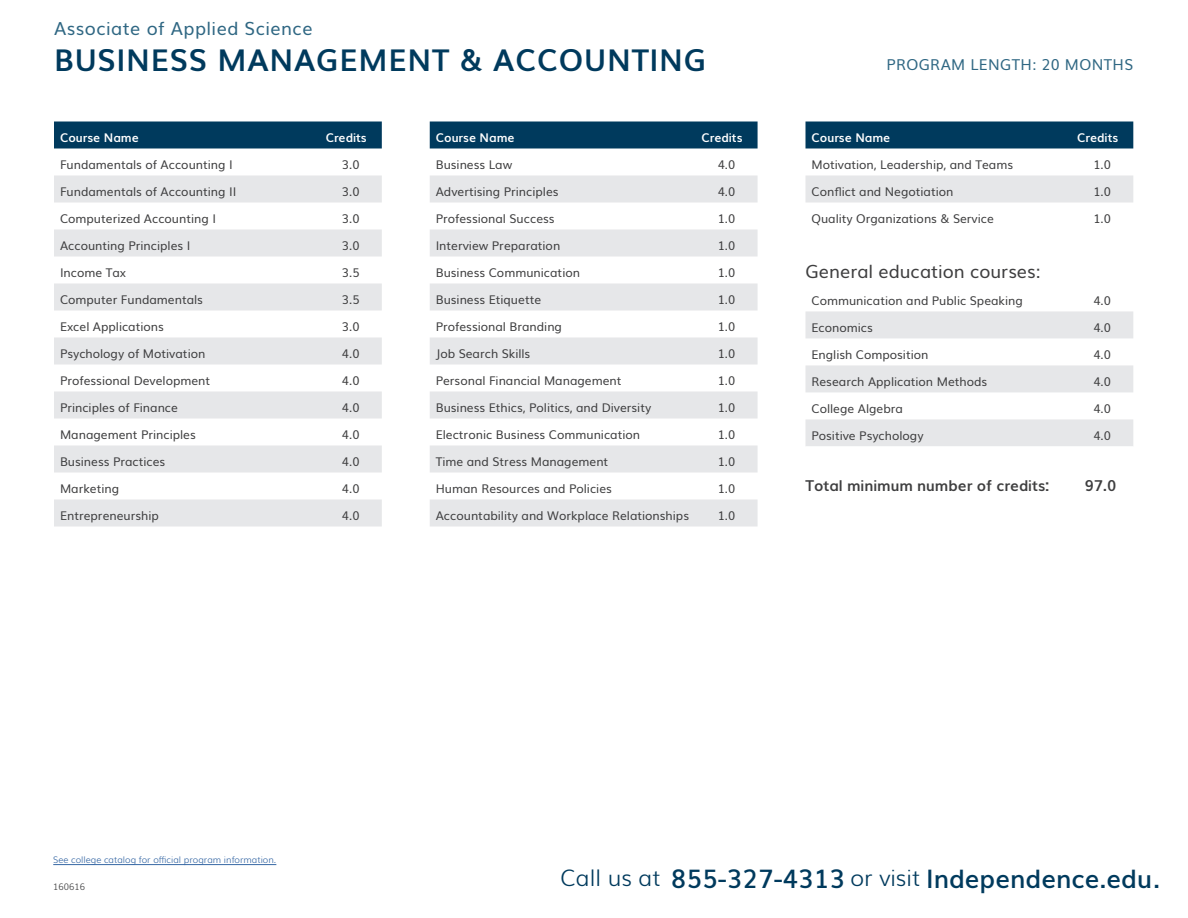
<style>
.page{position:relative;width:1188px;height:918px;background:#fff}
.page>*{position:absolute;margin:0;border:0;box-sizing:border-box;transform-origin:0 0}
.School_Of_Headline{font:700 30px "Muli";letter-spacing:.025em;color:#003a5d}
.t1{font:600 25.5px "Muli";color:#003a5d}
.School_Of_Headline-2{font:18px "Muli";letter-spacing:.025em;color:#2f6783}
.t2{font:18px "Muli";color:#3e3e3f}
.Normal_wrd_1{font:700 15px "Muli";color:#3e3e3f}
.School_Of_Headline-3{font:15px "Muli";letter-spacing:.025em;color:#2f6783}
.affilliations{font:700 15px "Muli";color:#3e3e3f}
.t3{font:12px "Muli";color:#3e3e3f}
.affilliations-2{font:700 12px "Muli";color:#fff}
.Program_Overview_Dis{font:300 9px "Muli";color:#3667a4}
.t4{font:300 9px "Muli";color:#3e3e3f}
.s1{font-weight:300;font-size:22.5px}
</style>
<div class="page">
<hr style="left:53px;top:864px;width:223px;height:1px;background:#3667a4">
<div style="left:54px;top:122px;width:328px;height:26px;background:#003a5d"></div>
<svg style="left:54px;top:176px;width:328px;height:350px;fill:#e6e7e9"></svg>
<div style="left:430px;top:122px;width:328px;height:26px;background:#003a5d"></div>
<svg style="left:430px;top:176px;width:328px;height:350px;fill:#e6e7e9"></svg>
<div style="left:806px;top:122px;width:327px;height:26px;background:#003a5d"></div>
<div style="left:806px;top:176px;width:327px;height:27px;background:#e6e7e9"></div>
<svg style="left:806px;top:311px;width:327px;height:135px;fill:#e6e7e9"></svg>
<p class="School_Of_Headline-2" style="left:54px;top:13px;width:260px">Associate of Applied Science</p>
<p class="School_Of_Headline" style="left:54px;top:36px;width:654px">BUSINESS MANAGEMENT &amp; ACCOUNTING</p>
<p class="affilliations-2" style="left:60px;top:128px;width:80px">Course Name</p>
<p class="affilliations-2" style="left:326px;top:128px;width:43px">Credits</p>
<p class="t3" style="left:60px;top:155px;width:174px">Fundamentals of Accounting I</p>
<p class="t3" style="left:342px;top:155px;width:19px">3.0</p>
<p class="t3" style="left:60px;top:182px;width:178px">Fundamentals of Accounting II</p>
<p class="t3" style="left:342px;top:182px;width:19px">3.0</p>
<p class="t3" style="left:60px;top:209px;width:157px">Computerized Accounting I</p>
<p class="t3" style="left:342px;top:209px;width:19px">3.0</p>
<p class="t3" style="left:60px;top:236px;width:132px">Accounting Principles I</p>
<p class="t3" style="left:342px;top:236px;width:19px">3.0</p>
<p class="t3" style="left:60px;top:263px;width:68px">Income Tax</p>
<p class="t3" style="left:342px;top:263px;width:19px">3.5</p>
<p class="t3" style="left:60px;top:290px;width:144px">Computer Fundamentals</p>
<p class="t3" style="left:342px;top:290px;width:19px">3.5</p>
<p class="t3" style="left:60px;top:317px;width:105px">Excel Applications</p>
<p class="t3" style="left:342px;top:317px;width:19px">3.0</p>
<p class="t3" style="left:60px;top:344px;width:147px">Psychology of Motivation</p>
<p class="t3" style="left:342px;top:344px;width:19px">4.0</p>
<p class="t3" style="left:60px;top:371px;width:152px">Professional Development</p>
<p class="t3" style="left:342px;top:371px;width:19px">4.0</p>
<p class="t3" style="left:60px;top:398px;width:120px">Principles of Finance</p>
<p class="t3" style="left:342px;top:398px;width:19px">4.0</p>
<p class="t3" style="left:60px;top:425px;width:137px">Management Principles</p>
<p class="t3" style="left:342px;top:425px;width:19px">4.0</p>
<p class="t3" style="left:60px;top:452px;width:107px">Business Practices</p>
<p class="t3" style="left:342px;top:452px;width:19px">4.0</p>
<p class="t3" style="left:60px;top:479px;width:61px">Marketing</p>
<p class="t3" style="left:342px;top:479px;width:19px">4.0</p>
<p class="t3" style="left:60px;top:506px;width:101px">Entrepreneurship</p>
<p class="t3" style="left:342px;top:506px;width:19px">4.0</p>
<p class="affilliations-2" style="left:436px;top:128px;width:80px">Course Name</p>
<p class="affilliations-2" style="left:701px;top:128px;width:43px">Credits</p>
<p class="t3" style="left:436px;top:155px;width:78px">Business Law</p>
<p class="t3" style="left:718px;top:155px;width:19px">4.0</p>
<p class="t3" style="left:436px;top:182px;width:124px">Advertising Principles</p>
<p class="t3" style="left:718px;top:182px;width:19px">4.0</p>
<p class="t3" style="left:436px;top:209px;width:120px">Professional Success</p>
<p class="t3" style="left:718px;top:209px;width:19px">1.0</p>
<p class="t3" style="left:436px;top:236px;width:126px">Interview Preparation</p>
<p class="t3" style="left:718px;top:236px;width:19px">1.0</p>
<p class="t3" style="left:436px;top:263px;width:146px">Business Communication</p>
<p class="t3" style="left:718px;top:263px;width:19px">1.0</p>
<p class="t3" style="left:436px;top:290px;width:107px">Business Etiquette</p>
<p class="t3" style="left:718px;top:290px;width:19px">1.0</p>
<p class="t3" style="left:436px;top:317px;width:128px">Professional Branding</p>
<p class="t3" style="left:718px;top:317px;width:19px">1.0</p>
<p class="t3" style="left:436px;top:344px;width:96px">Job Search Skills</p>
<p class="t3" style="left:718px;top:344px;width:19px">1.0</p>
<p class="t3" style="left:436px;top:371px;width:187px">Personal Financial Management</p>
<p class="t3" style="left:718px;top:371px;width:19px">1.0</p>
<p class="t3" style="left:436px;top:398px;width:217px">Business Ethics, Politics, and Diversity</p>
<p class="t3" style="left:718px;top:398px;width:19px">1.0</p>
<p class="t3" style="left:436px;top:425px;width:206px">Electronic Business Communication</p>
<p class="t3" style="left:718px;top:425px;width:19px">1.0</p>
<p class="t3" style="left:436px;top:452px;width:174px">Time and Stress Management</p>
<p class="t3" style="left:718px;top:452px;width:19px">1.0</p>
<p class="t3" style="left:436px;top:479px;width:178px">Human Resources and Policies</p>
<p class="t3" style="left:718px;top:479px;width:19px">1.0</p>
<p class="t3" style="left:436px;top:506px;width:255px">Accountability and Workplace Relationships</p>
<p class="t3" style="left:718px;top:506px;width:19px">1.0</p>
<p class="School_Of_Headline-3" style="left:887px;top:52px;width:248px">PROGRAM LENGTH: 20 MONTHS</p>
<p class="affilliations-2" style="left:812px;top:128px;width:80px">Course Name</p>
<p class="affilliations-2" style="left:1077px;top:128px;width:43px">Credits</p>
<p class="t3" style="left:812px;top:155px;width:203px">Motivation, Leadership, and Teams</p>
<p class="t3" style="left:1093px;top:155px;width:19px">1.0</p>
<p class="t3" style="left:812px;top:182px;width:143px">Conflict and Negotiation</p>
<p class="t3" style="left:1093px;top:182px;width:19px">1.0</p>
<p class="t3" style="left:812px;top:209px;width:184px">Quality Organizations &amp; Service</p>
<p class="t3" style="left:1093px;top:209px;width:19px">1.0</p>
<p class="t2" style="left:806px;top:256px;width:237px">General education courses:</p>
<p class="t3" style="left:812px;top:291px;width:213px">Communication and Public Speaking</p>
<p class="t3" style="left:1093px;top:291px;width:19px">4.0</p>
<p class="t3" style="left:812px;top:318px;width:63px">Economics</p>
<p class="t3" style="left:1093px;top:318px;width:19px">4.0</p>
<p class="t3" style="left:812px;top:345px;width:118px">English Composition</p>
<p class="t3" style="left:1093px;top:345px;width:19px">4.0</p>
<p class="t3" style="left:812px;top:372px;width:177px">Research Application Methods</p>
<p class="t3" style="left:1093px;top:372px;width:19px">4.0</p>
<p class="t3" style="left:812px;top:399px;width:93px">College Algebra</p>
<p class="t3" style="left:1093px;top:399px;width:19px">4.0</p>
<p class="t3" style="left:812px;top:426px;width:114px">Positive Psychology</p>
<p class="t3" style="left:1093px;top:426px;width:19px">4.0</p>
<p class="Normal_wrd_1" style="left:806px;top:474px;width:246px">Total minimum number of credits:</p>
<p class="affilliations" style="left:1085px;top:474px;width:33px">97.0</p>
<p class="Program_Overview_Dis" style="left:53px;top:853px;width:225px">See college catalog for official program information.</p>
<p class="t4" style="left:53px;top:880px;width:33px">160616</p>
<h2 class="t1" style="left:561px;top:858px;width:601px"><span class="s1">Call us at</span> 855-327-4313 <span class="s1">or visit</span> Independence.edu.</h2>
</div>
